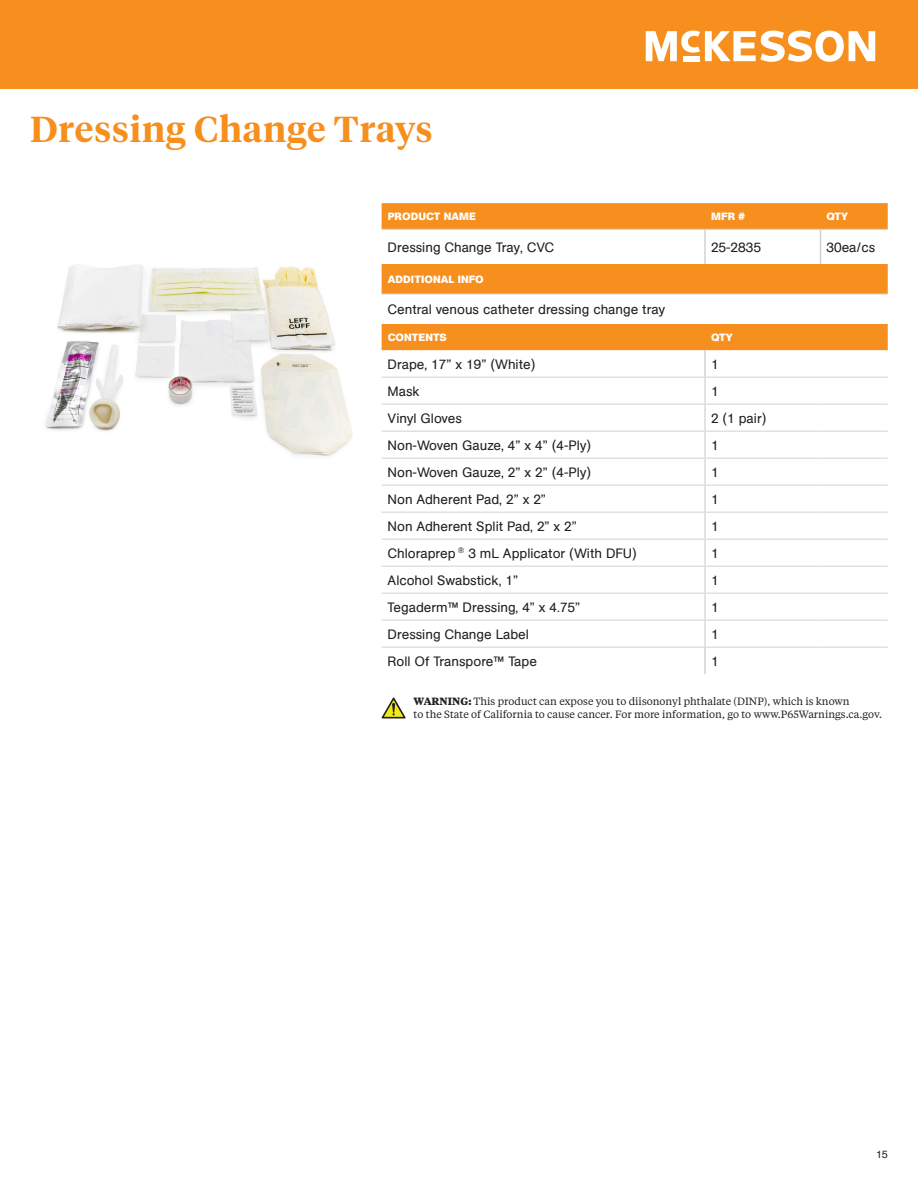
<style>
.page{position:relative;width:918px;height:1188px;background:#fff}
.page>*{position:absolute;margin:0;border:0;box-sizing:border-box;transform-origin:0 0}
.t1{font:600 36px "Tiempos Headline";letter-spacing:.025em;color:#f68f1e}
.t2{font:13.5px "AG Book Pro";color:#231f20}
.t3{font:10.5px/12.6px "Tiempos Text";color:#231f20}
.t4{font:700 10.5px "AG Book Pro";letter-spacing:.01em;color:#fff}
.t5{font:10.5px "AG Book Pro";color:#231f20}
.s1{font-weight:700}
</style>
<div class="page">
<div style="left:0;top:0;width:918px;height:89px;background:#f68f1e"></div>
<svg style="left:646px;top:31px;width:229px;height:31px"></svg>
<svg style="left:382px;top:203px;width:506px;height:147px;fill:#f68f1e"></svg>
<hr style="left:382px;top:229px;width:323px;height:1px;background:#d1d2d4">
<hr style="left:705px;top:229px;width:115px;height:1px;background:#d1d2d4">
<hr style="left:820px;top:229px;width:68px;height:1px;background:#d1d2d4">
<hr style="left:382px;top:294px;width:323px;height:1px;background:#d1d2d4">
<hr style="left:705px;top:294px;width:115px;height:1px;background:#d1d2d4">
<hr style="left:820px;top:294px;width:68px;height:1px;background:#d1d2d4">
<hr style="left:382px;top:377px;width:323px;height:1px;background:#d1d2d4">
<hr style="left:705px;top:377px;width:115px;height:1px;background:#d1d2d4">
<hr style="left:820px;top:377px;width:68px;height:1px;background:#d1d2d4">
<hr style="left:382px;top:404px;width:322px;height:1px;background:#d1d2d4">
<hr style="left:706px;top:404px;width:114px;height:1px;background:#d1d2d4">
<hr style="left:820px;top:404px;width:68px;height:1px;background:#d1d2d4">
<hr style="left:382px;top:431px;width:322px;height:1px;background:#d1d2d4">
<hr style="left:706px;top:431px;width:114px;height:1px;background:#d1d2d4">
<hr style="left:820px;top:431px;width:68px;height:1px;background:#d1d2d4">
<hr style="left:382px;top:458px;width:322px;height:1px;background:#d1d2d4">
<hr style="left:706px;top:458px;width:114px;height:1px;background:#d1d2d4">
<hr style="left:820px;top:458px;width:68px;height:1px;background:#d1d2d4">
<hr style="left:382px;top:485px;width:322px;height:1px;background:#d1d2d4">
<hr style="left:706px;top:485px;width:114px;height:1px;background:#d1d2d4">
<hr style="left:820px;top:485px;width:68px;height:1px;background:#d1d2d4">
<hr style="left:382px;top:512px;width:322px;height:1px;background:#d1d2d4">
<hr style="left:706px;top:512px;width:114px;height:1px;background:#d1d2d4">
<hr style="left:820px;top:512px;width:68px;height:1px;background:#d1d2d4">
<hr style="left:382px;top:539px;width:322px;height:1px;background:#d1d2d4">
<hr style="left:706px;top:539px;width:114px;height:1px;background:#d1d2d4">
<hr style="left:820px;top:539px;width:68px;height:1px;background:#d1d2d4">
<hr style="left:382px;top:566px;width:322px;height:1px;background:#d1d2d4">
<hr style="left:706px;top:566px;width:114px;height:1px;background:#d1d2d4">
<hr style="left:820px;top:566px;width:68px;height:1px;background:#d1d2d4">
<hr style="left:382px;top:593px;width:322px;height:1px;background:#d1d2d4">
<hr style="left:706px;top:593px;width:114px;height:1px;background:#d1d2d4">
<hr style="left:820px;top:593px;width:68px;height:1px;background:#d1d2d4">
<hr style="left:382px;top:620px;width:322px;height:1px;background:#d1d2d4">
<hr style="left:706px;top:620px;width:114px;height:1px;background:#d1d2d4">
<hr style="left:820px;top:620px;width:68px;height:1px;background:#d1d2d4">
<hr style="left:382px;top:647px;width:323px;height:1px;background:#d1d2d4">
<hr style="left:705px;top:647px;width:115px;height:1px;background:#d1d2d4">
<hr style="left:820px;top:647px;width:68px;height:1px;background:#d1d2d4">
<hr style="left:704px;top:230px;width:2px;height:34px;background:#d1d2d4">
<hr style="left:820px;top:230px;width:1px;height:34px;background:#d1d2d4">
<hr style="left:704px;top:648px;width:2px;height:26px;background:#d1d2d4">
<hr style="left:704px;top:350px;width:2px;height:27px;background:#d1d2d4">
<hr style="left:704px;top:378px;width:2px;height:26px;background:#d9d9d9">
<hr style="left:704px;top:404px;width:2px;height:27px;background:#d9d9d9">
<hr style="left:704px;top:431px;width:2px;height:27px;background:#d9d9d9">
<hr style="left:704px;top:458px;width:2px;height:27px;background:#d9d9d9">
<hr style="left:704px;top:485px;width:2px;height:27px;background:#d9d9d9">
<hr style="left:704px;top:512px;width:2px;height:27px;background:#d9d9d9">
<hr style="left:704px;top:539px;width:2px;height:27px;background:#d9d9d9">
<hr style="left:704px;top:566px;width:2px;height:27px;background:#d9d9d9">
<hr style="left:704px;top:593px;width:2px;height:27px;background:#d9d9d9">
<hr style="left:704px;top:620px;width:2px;height:27px;background:#d9d9d9">
<img style="left:45px;top:264px;width:308px;height:192px">
<svg style="left:382px;top:698px;width:24px;height:20px"></svg>
<p class="t1" style="left:30px;top:105px;width:404px">Dressing Change Trays</p>
<p class="t4" style="left:388px;top:210px;width:90px">PRODUCT NAME</p>
<p class="t4" style="left:711px;top:210px;width:36px">MFR #</p>
<p class="t4" style="left:827px;top:210px;width:23px">QTY</p>
<p class="t2" style="left:388px;top:238px;width:168px">Dressing Change Tray, CVC</p>
<p class="t2" style="left:711px;top:238px;width:51px">25-2835</p>
<p class="t2" style="left:826px;top:238px;width:50px">30ea/cs</p>
<p class="t4" style="left:388px;top:272px;width:98px">ADDITIONAL INFO</p>
<p class="t2" style="left:388px;top:301px;width:279px">Central venous catheter dressing change tray</p>
<p class="t4" style="left:388px;top:331px;width:61px">CONTENTS</p>
<p class="t4" style="left:711px;top:331px;width:23px">QTY</p>
<p class="t2" style="left:388px;top:355px;width:149px">Drape, 17” x 19” (White)</p>
<p class="t2" style="left:711px;top:355px;width:9px">1</p>
<p class="t2" style="left:388px;top:382px;width:34px">Mask</p>
<p class="t2" style="left:711px;top:382px;width:9px">1</p>
<p class="t2" style="left:388px;top:409px;width:76px">Vinyl Gloves</p>
<p class="t2" style="left:711px;top:409px;width:57px">2 (1 pair)</p>
<p class="t2" style="left:388px;top:436px;width:205px">Non-Woven Gauze, 4” x 4” (4-Ply)</p>
<p class="t2" style="left:711px;top:436px;width:9px">1</p>
<p class="t2" style="left:388px;top:463px;width:205px">Non-Woven Gauze, 2” x 2” (4-Ply)</p>
<p class="t2" style="left:711px;top:463px;width:9px">1</p>
<p class="t2" style="left:388px;top:490px;width:160px">Non Adherent Pad, 2” x 2”</p>
<p class="t2" style="left:711px;top:490px;width:9px">1</p>
<p class="t2" style="left:388px;top:517px;width:191px">Non Adherent Split Pad, 2” x 2”</p>
<p class="t2" style="left:711px;top:517px;width:9px">1</p>
<p class="t2" style="left:388px;top:544px;width:251px">Chloraprep <sup>®</sup> 3 mL Applicator (With DFU)</p>
<p class="t2" style="left:711px;top:544px;width:9px">1</p>
<p class="t2" style="left:388px;top:571px;width:132px">Alcohol Swabstick, 1”</p>
<p class="t2" style="left:711px;top:571px;width:9px">1</p>
<p class="t2" style="left:388px;top:598px;width:194px">Tegaderm™ Dressing, 4” x 4.75”</p>
<p class="t2" style="left:711px;top:598px;width:9px">1</p>
<p class="t2" style="left:388px;top:625px;width:143px">Dressing Change Label</p>
<p class="t2" style="left:711px;top:625px;width:9px">1</p>
<p class="t2" style="left:388px;top:652px;width:151px">Roll Of Transpore™ Tape</p>
<p class="t2" style="left:711px;top:652px;width:9px">1</p>
<p class="t3" style="left:414px;top:695px;width:470px"><span class="s1">WARNING:</span> This product can expose you to diisononyl phthalate (DINP), which is known<br>to the State of California to cause cancer. For more information, go to www.P65Warnings.ca.gov.</p>
<p class="t5" style="left:876px;top:1147px;width:13px">15</p>
</div>
